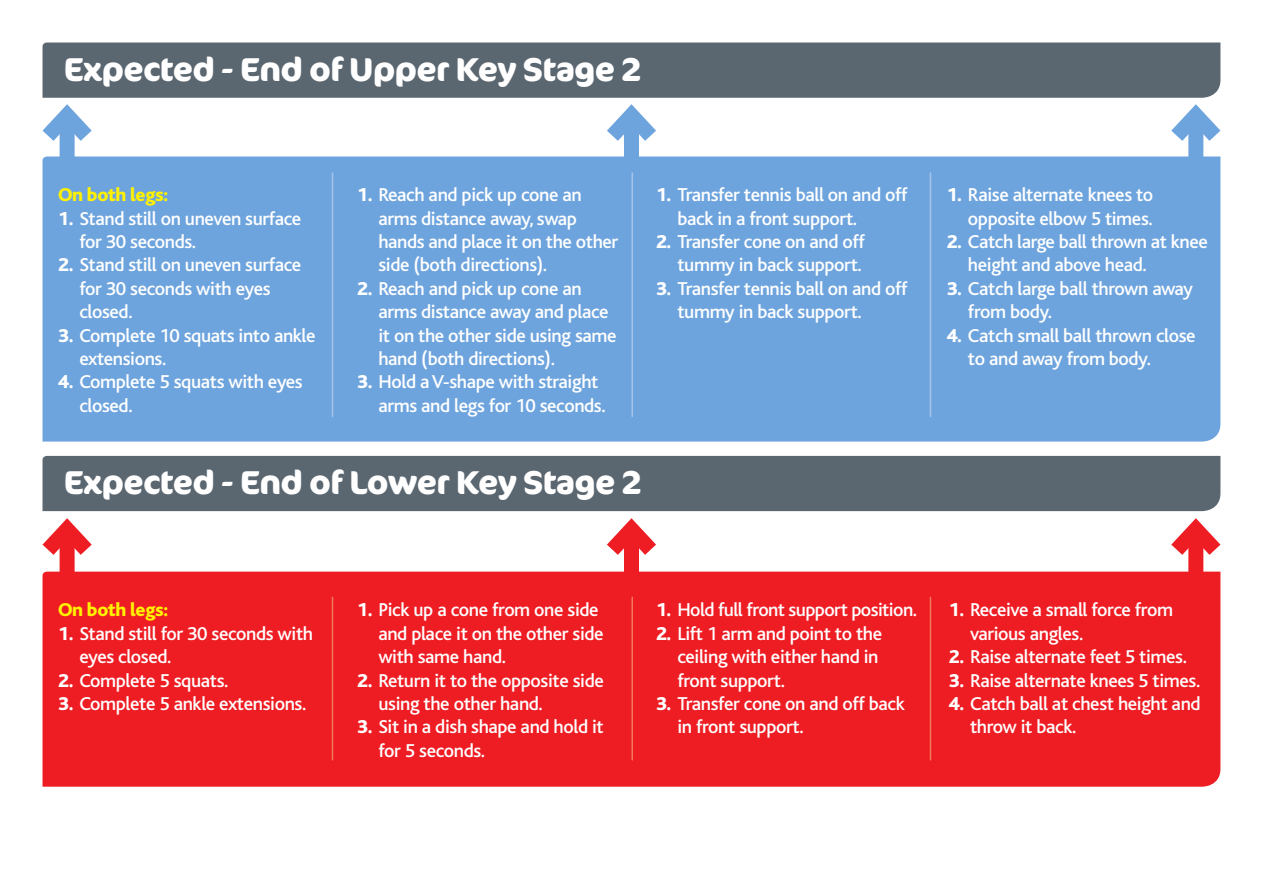
<style>
.page{position:relative;width:1263px;height:893px;background:#fff}
.page>*{position:absolute;margin:0;border:0;box-sizing:border-box;transform-origin:0 0}
.t1{font:700 33px "Cocon";letter-spacing:-.02em;color:#fff}
.t2{font:500 19.5px/23.4px "Bliss";letter-spacing:-.02em;color:#fff}
.t3{font:800 19.5px "Bliss";letter-spacing:-.02em;color:#fff101}
.s1{font-weight:800}
</style>
<div class="page">
<div style="left:43px;top:157px;width:1177px;height:285px;background:#6ea4dd"></div>
<div style="left:43px;top:572px;width:1177px;height:215px;background:#ee1d23"></div>
<div style="left:43px;top:43px;width:1177px;height:55px;background:#5a6670"></div>
<div style="left:43px;top:456px;width:1177px;height:55px;background:#5a6670"></div>
<div style="left:624px;top:115px;width:15px;height:57px;background:#6ea4dd"></div>
<svg style="left:591px;top:93px;width:81px;height:64px"></svg>
<div style="left:624px;top:529px;width:15px;height:57px;background:#ee1d23"></div>
<svg style="left:591px;top:507px;width:81px;height:48px"></svg>
<div style="left:60px;top:115px;width:15px;height:57px;background:#6ea4dd"></div>
<svg style="left:42px;top:93px;width:65px;height:64px"></svg>
<div style="left:60px;top:529px;width:15px;height:57px;background:#ee1d23"></div>
<svg style="left:42px;top:507px;width:65px;height:64px"></svg>
<div style="left:1188px;top:115px;width:15px;height:57px;background:#6ea4dd"></div>
<svg style="left:1155px;top:93px;width:66px;height:64px"></svg>
<div style="left:1188px;top:529px;width:15px;height:57px;background:#ee1d23"></div>
<svg style="left:1155px;top:507px;width:66px;height:64px"></svg>
<hr style="left:332px;top:173px;width:1px;height:243px;background:#a6c3e9">
<hr style="left:332px;top:597px;width:1px;height:163px;background:#f3795b">
<hr style="left:631px;top:173px;width:2px;height:243px;background:#a6c3e9">
<hr style="left:631px;top:597px;width:2px;height:163px;background:#f3795b">
<hr style="left:930px;top:173px;width:1px;height:243px;background:#a6c3e9">
<hr style="left:930px;top:597px;width:1px;height:163px;background:#f3795b">
<p class="t1" style="left:64px;top:49px;width:579px">Expected - End of Upper Key Stage 2</p>
<p class="t3" style="left:58px;top:185px;width:112px">On both legs:</p>
<p class="t2" style="left:79px;top:207px;width:223px;text-indent:-21px"><span class="s1">1.</span> Stand still on uneven surface for 30 seconds.</p>
<p class="t2" style="left:79px;top:254px;width:223px;text-indent:-21px"><span class="s1">2.</span> Stand still on uneven surface for 30 seconds with eyes closed.</p>
<p class="t2" style="left:79px;top:324px;width:238px;text-indent:-21px"><span class="s1">3.</span> Complete 10 squats into ankle extensions.</p>
<p class="t2" style="left:79px;top:371px;width:225px;text-indent:-21px"><span class="s1">4.</span> Complete 5 squats with eyes closed.</p>
<p class="t2" style="left:378px;top:184px;width:241px;text-indent:-21px"><span class="s1">1.</span> Reach and pick up cone an arms distance away, swap hands and place it on the other side (both directions).</p>
<p class="t2" style="left:378px;top:277px;width:240px;text-indent:-21px"><span class="s1">2.</span> Reach and pick up cone an arms distance away and place it on the other side using same hand (both directions).</p>
<p class="t2" style="left:378px;top:371px;width:229px;text-indent:-21px"><span class="s1">3.</span> Hold a V-shape with straight arms and legs for 10 seconds.</p>
<p class="t2" style="left:677px;top:184px;width:232px;text-indent:-21px"><span class="s1">1.</span> Transfer tennis ball on and off back in a front support.</p>
<p class="t2" style="left:656px;top:230px;width:210px;text-align:right"><span class="s1">2.</span> Transfer cone on and off tummy in back support.</p>
<p class="t2" style="left:677px;top:277px;width:232px;text-indent:-21px"><span class="s1">3.</span> Transfer tennis ball on and off tummy in back support.</p>
<p class="t1" style="left:64px;top:463px;width:580px">Expected - End of Lower Key Stage 2</p>
<p class="t2" style="left:947px;top:184px;width:208px;text-align:right"><span class="s1">1.</span> Raise alternate knees to opposite elbow 5 times.</p>
<p class="t2" style="left:968px;top:230px;width:241px;text-indent:-21px"><span class="s1">2.</span> Catch large ball thrown at knee height and above head.</p>
<p class="t2" style="left:968px;top:277px;width:227px;text-indent:-21px"><span class="s1">3.</span> Catch large ball thrown away from body.</p>
<p class="t2" style="left:968px;top:324px;width:229px;text-indent:-21px"><span class="s1">4.</span> Catch small ball thrown close to and away from body.</p>
<p class="t3" style="left:58px;top:600px;width:112px">On both legs:</p>
<p class="t2" style="left:79px;top:622px;width:235px;text-indent:-21px"><span class="s1">1.</span> Stand still for 30 seconds with eyes closed.</p>
<p class="t2" style="left:58px;top:669px;width:172px"><span class="s1">2.</span> Complete 5 squats.</p>
<p class="t2" style="left:58px;top:692px;width:250px"><span class="s1">3.</span> Complete 5 ankle extensions.</p>
<p class="t2" style="left:378px;top:599px;width:227px;text-indent:-21px"><span class="s1">1.</span> Pick up a cone from one side and place it on the other side with same hand.</p>
<p class="t2" style="left:378px;top:669px;width:227px;text-indent:-21px"><span class="s1">2.</span> Return it to the opposite side using the other hand.</p>
<p class="t2" style="left:378px;top:716px;width:227px;text-indent:-21px"><span class="s1">3.</span> Sit in a dish shape and hold it for 5 seconds.</p>
<p class="t2" style="left:656px;top:599px;width:262px"><span class="s1">1.</span> Hold full front support position.</p>
<p class="t2" style="left:677px;top:622px;width:206px;text-indent:-21px"><span class="s1">2.</span> Lift 1 arm and point to the ceiling with either hand in front support.</p>
<p class="t2" style="left:677px;top:692px;width:229px;text-indent:-21px"><span class="s1">3.</span> Transfer cone on and off back in front support.</p>
<p class="t2" style="left:970px;top:599px;width:204px;text-indent:-21px"><span class="s1">1.</span> Receive a small force from various angles.</p>
<p class="t2" style="left:949px;top:645px;width:240px"><span class="s1">2.</span> Raise alternate feet 5 times.</p>
<p class="t2" style="left:949px;top:669px;width:253px"><span class="s1">3.</span> Raise alternate knees 5 times.</p>
<p class="t2" style="left:970px;top:692px;width:232px;text-indent:-21px"><span class="s1">4.</span> Catch ball at chest height and throw it back.</p>
</div>
